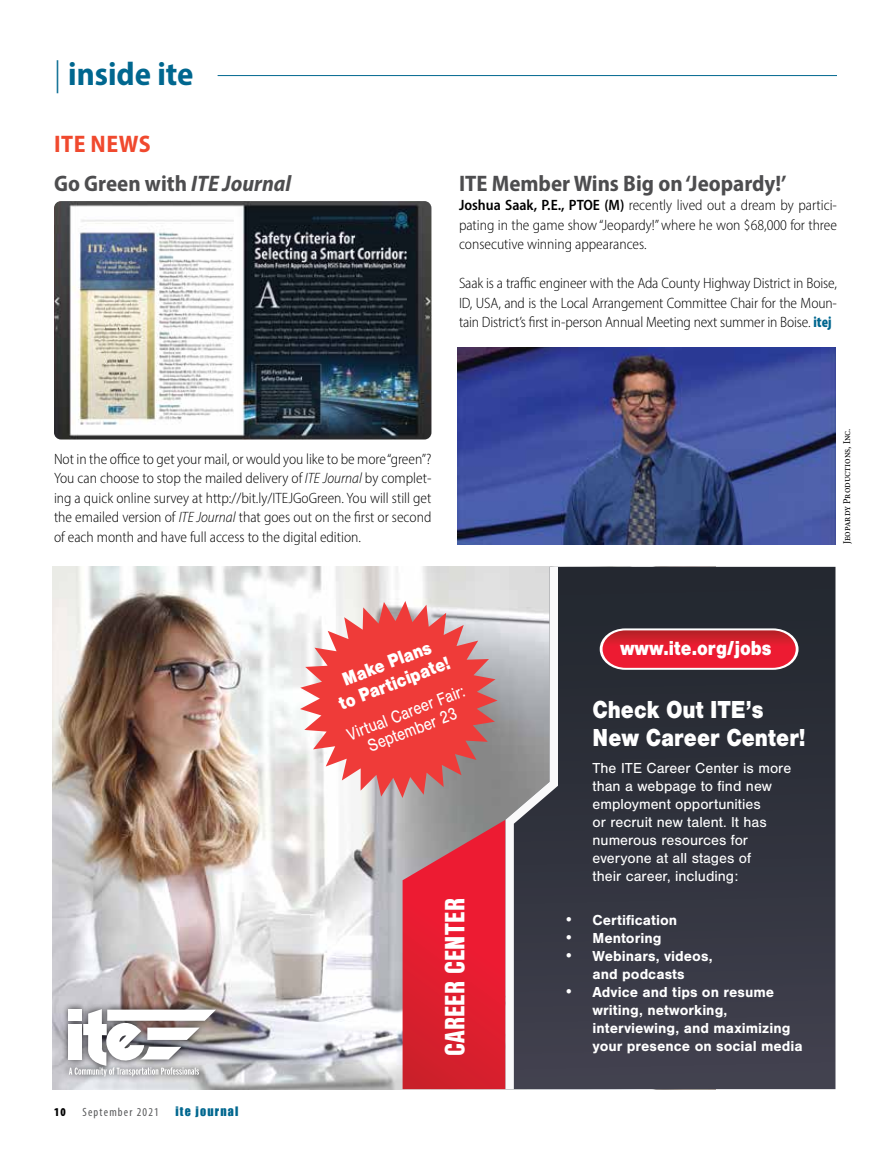
<style>
.page{position:relative;width:891px;height:1175px;background:#fff}
.page>*{position:absolute;margin:0;border:0;box-sizing:border-box;transform-origin:0 0}
.t1{font:700 semi-condensed 33px "Myriad Pro";color:#00678f}
.t2{font:900 27px "Nimbus San Con L";color:#fff}
.t3{font:900 25.5px/27.5px "Nimbus San";color:#fff;scale:.85 1}
.t4{font:700 semi-condensed 24px "Myriad Pro";letter-spacing:.02em;color:#f0492e}
.t5{font:700 semi-condensed 22.5px "Myriad Pro";color:#4d4d4f}
.t6{font:900 21px "Nimbus San";color:#fff;scale:.85 1}
.t7{font:900 19.5px/21px "Nimbus San";color:#fff;text-align:center;scale:.85 1}
.t8{font:18px/18px "Nimbus San";color:#fff;text-align:center;scale:.85 1}
.t9{font:300 semi-condensed 15px/19.5px "Myriad Pro";color:#000;text-align:justify}
.t10{font:15px/18px "Nimbus San";color:#fff}
.t11{font:700 15px/18px "Nimbus San";color:#fff;text-align:center}
.t12{font:condensed 12px "Myriad Pro";letter-spacing:.1em;color:#58595b}
.t13{font:12px "Impact";letter-spacing:.1em;color:#00678f}
.t14{font:900 condensed 12px "Myriad Pro";color:#000}
.t15{font:condensed 10.5px "Minion Pro";letter-spacing:-.005em;color:#000}
.s1{font-weight:300;font-stretch:normal}
.s2{font-style:italic}
.s3{font-weight:600}
.s4{font-weight:900;font-stretch:condensed;color:#00678f}
</style>
<div class="page">
<img style="left:52px;top:566px;width:663px;height:523px">
<svg style="left:558px;top:567px;width:278px;height:522px;background:#31333e"></svg>
<svg style="left:600px;top:628px;width:199px;height:42px;background:#d63646"></svg>
<div style="left:61px;top:1001px;width:161px;height:81px;background:#000;opacity:.75"></div>
<svg style="left:69px;top:1009px;width:147px;height:67px"></svg>
<img style="left:458px;top:348px;width:378px;height:196px">
<svg style="left:300px;top:567px;width:258px;height:522px"></svg>
<hr style="left:218px;top:75px;width:619px;height:1px;background:#00678f">
<img style="left:54px;top:201px;width:377px;height:238px">
<h1 class="t1" style="left:54px;top:53px;width:141px"><span class="s1">|</span> inside ite</h1>
<h3 class="t4" style="left:54px;top:128px;width:98px">ITE NEWS</h3>
<h3 class="t5" style="left:54px;top:168px;width:239px">Go Green with <span class="s2">ITE Journal</span></h3>
<h3 class="t5" style="left:459px;top:168px;width:329px">ITE Member Wins Big on ‘Jeopardy!’</h3>
<p class="t9" style="left:459px;top:195px;width:380px"><span class="s3">Joshua Saak, P.E., PTOE (M)</span> recently lived out a dream by partici&shy;pating in the game show “Jeopardy!” where he won $68,000 for three consecutive winning appearances.</p>
<p class="t9" style="left:459px;top:273px;width:380px">Saak is a traffic engineer with the Ada County Highway District in Boise, ID, USA, and is the Local Arrangement Committee Chair for the Moun&shy;tain District’s first in-person Annual Meeting next summer in Boise. <span class="s4">itej</span></p>
<p class="t9" style="left:54px;top:449px;width:379px">Not in the office to get your mail, or would you like to be more “green”?<br>You can choose to stop the mailed delivery of <span class="s2">ITE Journal</span> by complet&shy;ing a quick online survey at http://bit.ly/ITEJGoGreen. You will still get the emailed version of <span class="s2">ITE Journal</span> that goes out on the first or second of each month and have full access to the digital edition.</p>
<p class="t15" style="left:840px;top:544px;width:118px;rotate:-90deg">Jeopardy Productions, Inc.</p>
<p class="t14" style="left:54px;top:1104px;width:13px">10</p>
<p class="t12" style="left:82px;top:1105px;width:78px">September 2021</p>
<p class="t13" style="left:175px;top:1102px;width:64px">ite journal</p>
<h3 class="t7" style="left:328px;top:674px;width:140px;rotate:-21deg">Make Plans<br>to Participate!</h3>
<p class="t8" style="left:344px;top:727px;width:149px;rotate:-21deg">Virtual Career Fair:<br>September 23</p>
<h2 class="t2" style="left:434px;top:1055px;width:159px;rotate:-90deg">CAREER CENTER</h2>
<h3 class="t6" style="left:620px;top:635px;width:180px">www.ite.org/jobs</h3>
<h3 class="t3" style="left:592px;top:696px;width:252px">Check Out ITE’s<br>New Career Center!</h3>
<p class="t10" style="left:592px;top:759px;width:200px">The ITE Career Center is more than a webpage to find new employment opportunities<br>or recruit new talent. It has numerous resources for everyone at all stages of<br>their career, including:</p>
<p class="t11" style="left:566px;top:910px;width:113px">• Certification</p>
<p class="t11" style="left:566px;top:928px;width:97px">• Mentoring</p>
<p class="t11" style="left:566px;top:946px;width:149px">• Webinars, videos, and podcasts</p>
<p class="t11" style="left:592px;top:982px;width:199px;text-align:left;text-indent:-27px">• Advice and tips on resume writing, networking, interviewing, and maximizing</p>
<p class="t11" style="left:592px;top:1036px;width:212px">your presence on social media</p>
</div>
